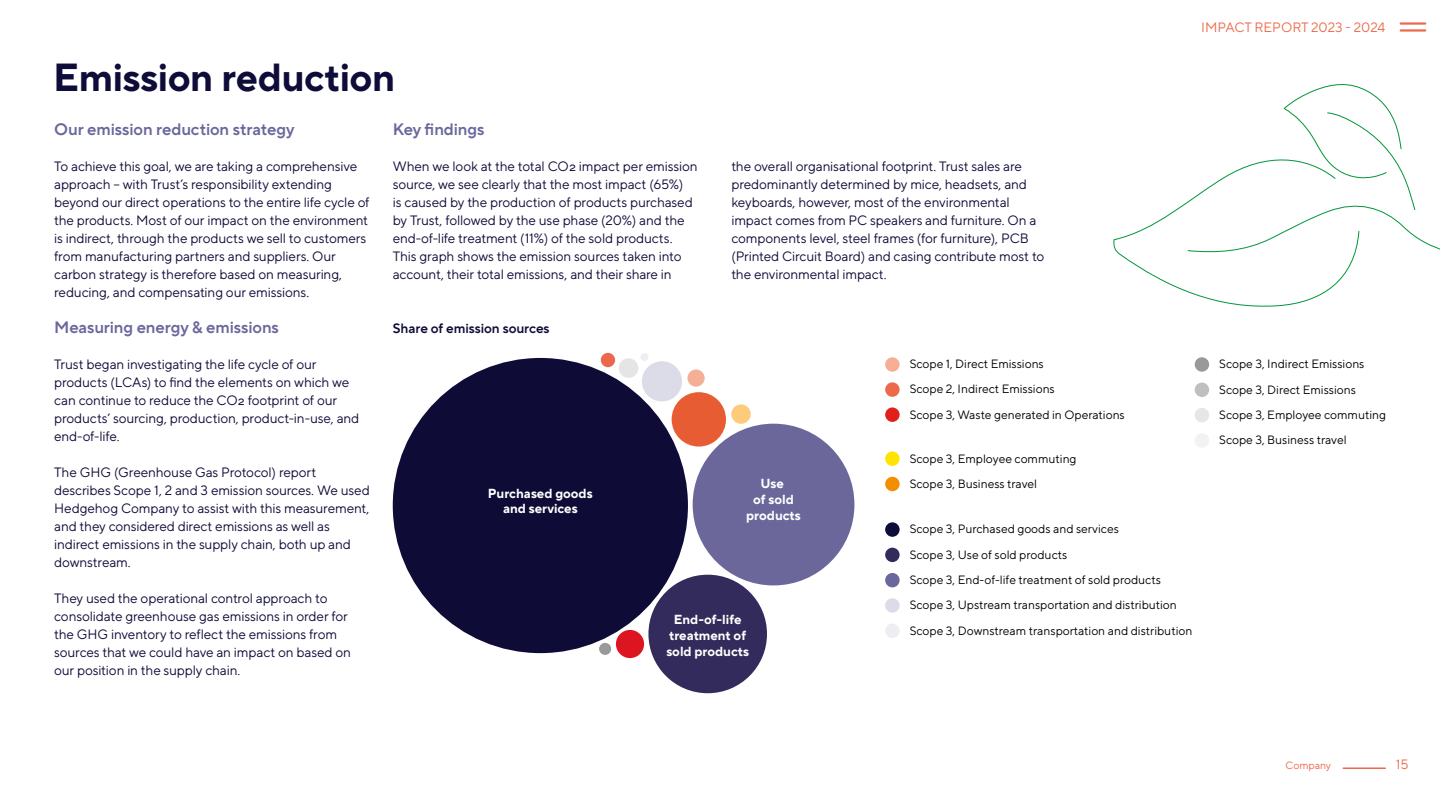
<style>
.page{position:relative;width:1440px;height:810px;background:#fff}
.page>*{position:absolute;margin:0;border:0;box-sizing:border-box;transform-origin:0 0}
.t1{font:700 39px "TT Norms Pro";letter-spacing:-.01em;color:#0e0c38}
.t2{font:600 16.5px "TT Norms Pro";letter-spacing:-.01em;color:#6a679c}
.t3{font:13.5px/18px "TT Norms Pro";letter-spacing:-.01em;color:#0e0c38}
.t4{font:13.5px "TT Norms Pro";color:#ed694b}
.t5{font:600 13.5px "TT Norms Pro";letter-spacing:-.005em;color:#0e0c38}
.t6{font:700 13.12px/15.8px "TT Norms Pro";color:#fff;text-align:center}
.t7{font:12px/25.3px "TT Norms Pro";color:#000}
.t8{font:10.5px "TT Norms Pro";letter-spacing:-.01em;color:#ed694b}
</style>
<div class="page">
<hr style="left:1401px;top:22px;width:24px;height:3px;background:#ed694b">
<hr style="left:1401px;top:29px;width:24px;height:3px;background:#ed694b">
<hr style="left:1343px;top:767px;width:42px;height:2px;background:#ed694b">
<div style="left:885px;top:522px;width:15px;height:15px;background:#0e0c38;border-radius:50%"></div>
<div style="left:885px;top:548px;width:15px;height:14px;background:#312c5c;border-radius:50%"></div>
<div style="left:885px;top:573px;width:15px;height:14px;background:#6a679c;border-radius:50%"></div>
<div style="left:885px;top:598px;width:15px;height:15px;background:#dcdbe8;border-radius:50%"></div>
<div style="left:885px;top:624px;width:15px;height:14px;background:#ededf3;border-radius:50%"></div>
<div style="left:885px;top:407px;width:15px;height:15px;background:#e0201b;border-radius:50%"></div>
<div style="left:885px;top:382px;width:15px;height:15px;background:#ed694b;border-radius:50%"></div>
<div style="left:885px;top:357px;width:15px;height:15px;background:#f6af95;border-radius:50%"></div>
<div style="left:885px;top:451px;width:15px;height:15px;background:#ffe400;border-radius:50%"></div>
<div style="left:885px;top:477px;width:15px;height:14px;background:#f28e00;border-radius:50%"></div>
<div style="left:1195px;top:357px;width:14px;height:15px;background:#999;border-radius:50%"></div>
<div style="left:1195px;top:383px;width:14px;height:14px;background:#bfbfbf;border-radius:50%"></div>
<div style="left:1195px;top:408px;width:14px;height:14px;background:#e6e6e6;border-radius:50%"></div>
<div style="left:1195px;top:433px;width:14px;height:15px;background:#f2f2f2;border-radius:50%"></div>
<div style="left:393px;top:358px;width:295px;height:295px;background:#0f0b37;border-radius:50%"></div>
<div style="left:601px;top:353px;width:14px;height:14px;background:#eb674e;border-radius:50%"></div>
<svg style="left:619px;top:358px;width:19px;height:20px"></svg>
<div style="left:641px;top:353px;width:8px;height:8px;background:#ededf2;border-radius:50%"></div>
<div style="left:687px;top:369px;width:18px;height:18px;background:#f4af96;border-radius:50%"></div>
<div style="left:731px;top:404px;width:20px;height:20px;background:#fdcb7a;border-radius:50%"></div>
<div style="left:672px;top:392px;width:54px;height:55px;background:#e75c33;border-radius:50%"></div>
<div style="left:693px;top:424px;width:161px;height:161px;background:#6b679b;border-radius:50%"></div>
<div style="left:648px;top:575px;width:119px;height:118px;background:#322b5b;border-radius:50%"></div>
<div style="left:616px;top:630px;width:28px;height:28px;background:#dd1521;border-radius:50%"></div>
<div style="left:599px;top:643px;width:12px;height:12px;background:#999;border-radius:50%"></div>
<div style="left:642px;top:361px;width:40px;height:40px;background:#dcdbe8;border-radius:50%"></div>
<svg style="left:1113px;top:84px;width:327px;height:223px"></svg>
<h1 class="t1" style="left:53px;top:48px;width:344px">Emission reduction</h1>
<p class="t4" style="left:1201px;top:18px;width:186px">IMPACT REPORT 2023 - 2024</p>
<p class="t2" style="left:54px;top:117px;width:242px">Our emission reduction strategy</p>
<p class="t3" style="left:54px;top:156px;width:317px">To achieve this goal, we are taking a comprehensive approach – with Trust’s responsibility extending beyond our direct operations to the entire life cycle of the products. Most of our impact on the environment is indirect, through the products we sell to customers from manufacturing partners and suppliers. Our carbon strategy is therefore based on measuring, reducing, and compensating our emissions.</p>
<p class="t2" style="left:54px;top:315px;width:226px">Measuring energy &amp; emissions</p>
<p class="t3" style="left:54px;top:354px;width:307px">Trust began investigating the life cycle of our products (LCAs) to find the elements on which we can continue to reduce the CO2 footprint of our products’ sourcing, production, product-in-use, and end-of-life.</p>
<p class="t3" style="left:54px;top:462px;width:317px">The GHG (Greenhouse Gas Protocol) report describes Scope 1, 2 and 3 emission sources. We used Hedgehog Company to assist with this measurement, and they considered direct emissions as well as indirect emissions in the supply chain, both up and downstream.</p>
<p class="t3" style="left:54px;top:588px;width:298px">They used the operational control approach to consolidate greenhouse gas emissions in order for the GHG inventory to reflect the emissions from sources that we could have an impact on based on our position in the supply chain.</p>
<p class="t2" style="left:393px;top:117px;width:93px">Key findings</p>
<p class="t3" style="left:393px;top:156px;width:307px">When we look at the total CO2 impact per emission source, we see clearly that the most impact (65%)<br>is caused by the production of products purchased by Trust, followed by the use phase (20%) and the end-of-life treatment (11%) of the sold products.<br>This graph shows the emission sources taken into account, their total emissions, and their share in</p>
<p class="t3" style="left:731px;top:156px;width:315px">the overall organisational footprint. Trust sales are predominantly determined by mice, headsets, and keyboards, however, most of the environmental impact comes from PC speakers and furniture. On a components level, steel frames (for furniture), PCB (Printed Circuit Board) and casing contribute most to the environmental impact.</p>
<p class="t5" style="left:393px;top:318px;width:158px">Share of emission sources</p>
<p class="t6" style="left:488px;top:484px;width:106px">Purchased goods and services</p>
<p class="t6" style="left:746px;top:475px;width:56px">Use<br>of sold products</p>
<p class="t6" style="left:666px;top:611px;width:84px">End-of-life treatment of sold products</p>
<p class="t7" style="left:910px;top:351px;width:136px">Scope 1, Direct Emissions</p>
<p class="t7" style="left:910px;top:376px;width:147px">Scope 2, Indirect Emissions</p>
<p class="t7" style="left:910px;top:401px;width:217px">Scope 3, Waste generated in Operations</p>
<p class="t7" style="left:910px;top:445px;width:168px">Scope 3, Employee commuting<br>Scope 3, Business travel</p>
<p class="t7" style="left:910px;top:516px;width:284px">Scope 3, Purchased goods and services<br>Scope 3, Use of sold products<br>Scope 3, End-of-life treatment of sold products Scope 3, Upstream transportation and distribution Scope 3, Downstream transportation and distribution</p>
<p class="t7" style="left:1219px;top:351px;width:168px">Scope 3, Indirect Emissions<br>Scope 3, Direct Emissions<br>Scope 3, Employee commuting<br>Scope 3, Business travel</p>
<p class="t8" style="left:1286px;top:758px;width:47px">Company</p>
<p class="t4" style="left:1396px;top:754px;width:14px">15</p>
</div>
